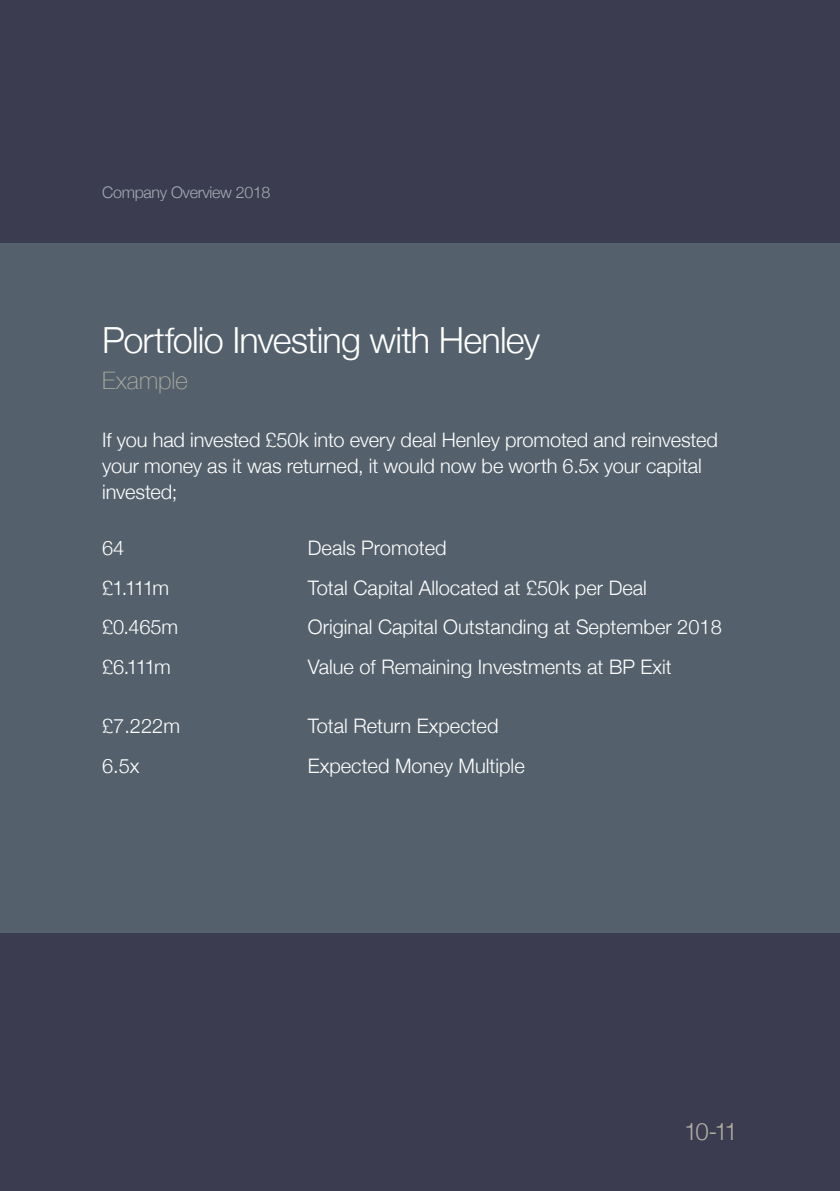
<style>
.page{position:relative;width:840px;height:1191px;background:#fff}
.page>*{position:absolute;margin:0;border:0;box-sizing:border-box;transform-origin:0 0}
.t1{font:300 36px "Helvetica Neue";letter-spacing:-.025em;color:#fff}
.t2{font:100 24px "Helvetica Neue";color:#b0aea3}
.t3{font:300 24px "Helvetica Neue";color:#b0aea3}
.t4{font:300 20px/26px "Helvetica Neue";color:#fff}
.t5{font:300 16px "Helvetica Neue";letter-spacing:-.02em;color:#a4acb1}
</style>
<div class="page">
<div style="left:0;top:0;width:839px;height:1191px;background:#3c3c51"></div>
<div style="left:0;top:244px;width:839px;height:689px;background:#54616c"></div>
<p class="t5" style="left:102px;top:180px;width:170px">Company Overview 2018</p>
<h1 class="t1" style="left:102px;top:311px;width:439px">Portfolio Investing with Henley</h1>
<p class="t2" style="left:102px;top:363px;width:87px">Example</p>
<p class="t4" style="left:102px;top:426px;width:617px">If you had invested £50k into every deal Henley promoted and reinvested your money as it was returned, it would now be worth 6.5x your capital invested;</p>
<p class="t4" style="left:102px;top:533px;width:24px">64</p>
<p class="t4" style="left:308px;top:533px;width:140px">Deals Promoted</p>
<p class="t4" style="left:102px;top:573px;width:68px">£1.111m</p>
<p class="t4" style="left:308px;top:573px;width:340px">Total Capital Allocated at £50k per Deal</p>
<p class="t4" style="left:102px;top:613px;width:77px">£0.465m</p>
<p class="t4" style="left:308px;top:613px;width:415px">Original Capital Outstanding at September 2018</p>
<p class="t4" style="left:102px;top:652px;width:70px">£6.111m</p>
<p class="t4" style="left:308px;top:652px;width:365px">Value of Remaining Investments at BP Exit</p>
<p class="t4" style="left:102px;top:711px;width:79px">£7.222m</p>
<p class="t4" style="left:308px;top:711px;width:192px">Total Return Expected</p>
<p class="t4" style="left:102px;top:751px;width:39px">6.5x</p>
<p class="t4" style="left:308px;top:751px;width:218px">Expected Money Multiple</p>
<p class="t3" style="left:683px;top:1111px;width:55px">10-11</p>
</div>
